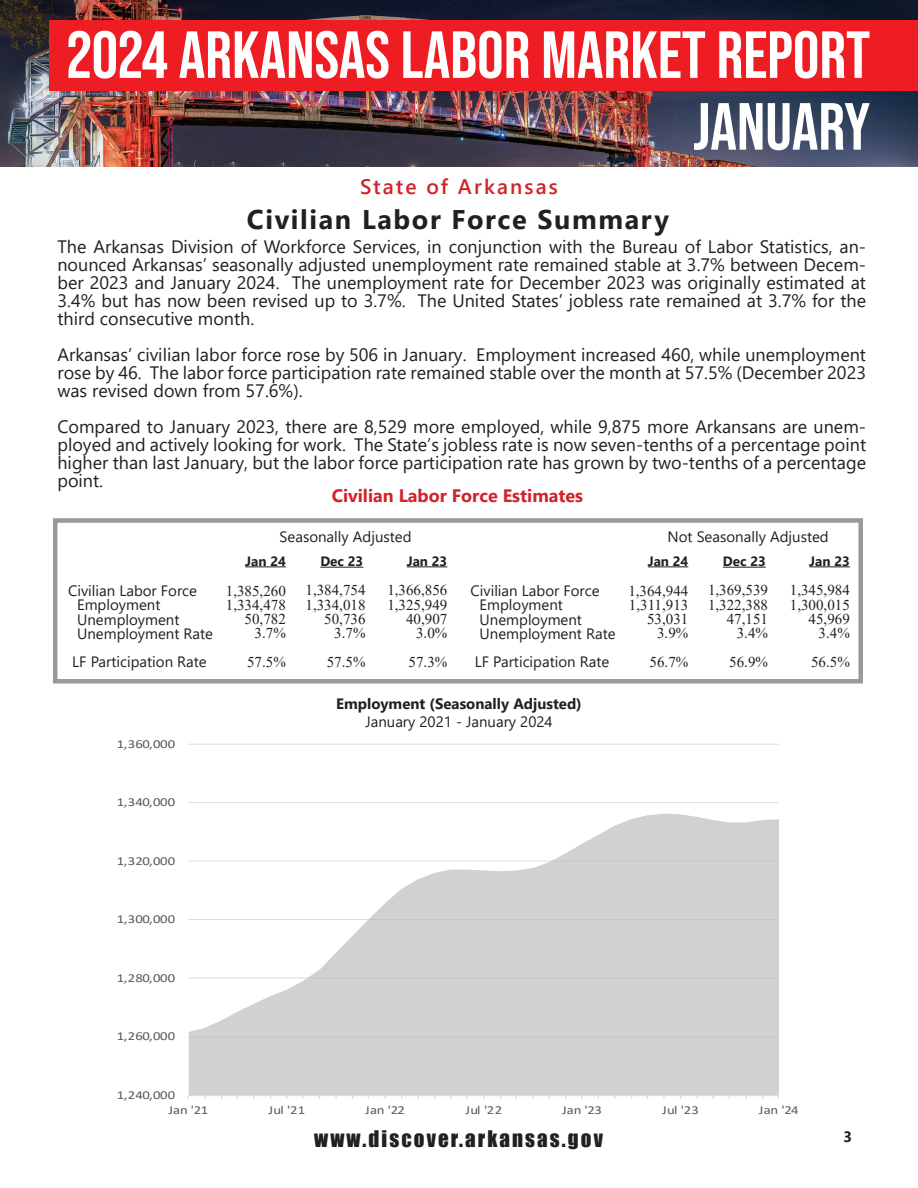
<style>
.page{position:relative;width:918px;height:1188px;background:#fff}
.page>*{position:absolute;margin:0;border:0;box-sizing:border-box;transform-origin:0 0}
.t1{font:700 66.45px/71.7px "Bebas Neue Pro";color:#fff;text-align:right}
.t2{font:700 27px "Segoe UI";letter-spacing:.06em;color:#231f20}
.t3{font:21px "Impact";letter-spacing:.1em;color:#231f20}
.t4{font:600 21px "Segoe UI";letter-spacing:.1em;color:#d1232a}
.t5{font:18px/18px "Segoe UI";color:#231f20;text-align:justify}
.t6{font:700 18px "Segoe UI";color:#d1232a}
.t7{font:15px/14.2px "Segoe UI";color:#231f20}
.t8{font:15px/14.2px "Times New Roman";color:#231f20;text-align:right}
.t9{font:700 15px "Segoe UI";color:#231f20}
.t10{font:700 13.5px "Segoe UI";color:#231f20}
.t11{font:12.15px "Calibri";letter-spacing:-.01em;color:#595959;scale:1.21 1}
</style>
<div class="page">
<div style="left:53px;top:518px;width:810px;height:165px;border:4px solid #9a999a"></div>
<hr style="left:407px;top:566px;width:40px;height:1px;background:#231f20">
<hr style="left:245px;top:566px;width:41px;height:1px;background:#231f20">
<hr style="left:320px;top:567px;width:43px;height:1px;background:#231f20">
<hr style="left:809px;top:566px;width:41px;height:1px;background:#231f20">
<hr style="left:648px;top:566px;width:40px;height:1px;background:#231f20">
<hr style="left:723px;top:567px;width:43px;height:1px;background:#231f20">
<img style="left:0;top:0;width:918px;height:166px">
<div style="left:50px;top:20px;width:868px;height:71px;background:#ee1d23"></div>
<hr style="left:188px;top:1037px;width:590px;height:1px;background:#dad9d8">
<hr style="left:188px;top:978px;width:590px;height:1px;background:#dad9d8">
<hr style="left:188px;top:919px;width:590px;height:1px;background:#dad9d8">
<hr style="left:188px;top:861px;width:590px;height:1px;background:#dad9d8">
<hr style="left:188px;top:802px;width:590px;height:1px;background:#dad9d8">
<hr style="left:188px;top:744px;width:590px;height:1px;background:#dad9d8">
<svg style="left:189px;top:814px;width:590px;height:281px;fill:#d2d1d1"></svg>
<hr style="left:188px;top:1095px;width:590px;height:1px;background:#dad9d8">
<h1 class="t1" style="left:67px;top:18px;width:805px">2024 ARKANSAS LABOR MARKET REPORT<br>JANUARY</h1>
<p class="t4" style="left:360px;top:167px;width:199px">State of Arkansas</p>
<h2 class="t2" style="left:247px;top:194px;width:423px">Civilian Labor Force Summary</h2>
<p class="t5" style="left:57px;top:236px;width:810px">The Arkansas Division of Workforce Services, in conjunction with the Bureau of Labor Statistics, an&shy;nounced Arkansas’ seasonally adjusted unemployment rate remained stable at 3.7% between Decem&shy;ber 2023 and January 2024. The unemployment rate for December 2023 was originally estimated at 3.4% but has now been revised up to 3.7%. The United States’ jobless rate remained at 3.7% for the third consecutive month.</p>
<p class="t5" style="left:57px;top:344px;width:810px">Arkansas’ civilian labor force rose by 506 in January. Employment increased 460, while unemployment rose by 46. The labor force participation rate remained stable over the month at 57.5% (December 2023 was revised down from 57.6%).</p>
<p class="t5" style="left:57px;top:416px;width:810px">Compared to January 2023, there are 8,529 more employed, while 9,875 more Arkansans are unem&shy;ployed and actively looking for work. The State’s jobless rate is now seven-tenths of a percentage point higher than last January, but the labor force participation rate has grown by two-tenths of a percentage point.</p>
<p class="t6" style="left:332px;top:479px;width:253px">Civilian Labor Force Estimates</p>
<p class="t7" style="left:280px;top:528px;width:134px">Seasonally Adjusted</p>
<p class="t7" style="left:667px;top:528px;width:163px">Not Seasonally Adjusted</p>
<p class="t7" style="left:77px;top:582px;width:138px;text-indent:-9px">Civilian Labor Force<br>Employment<br>Unemployment<br>Unemployment Rate</p>
<p class="t7" style="left:72px;top:654px;width:136px">LF Participation Rate</p>
<p class="t11" style="left:117px;top:735px;width:50px">1,360,000</p>
<p class="t10" style="left:245px;top:548px;width:42px">Jan 24</p>
<p class="t10" style="left:320px;top:548px;width:44px">Dec 23</p>
<p class="t10" style="left:407px;top:548px;width:42px">Jan 23</p>
<p class="t8" style="left:226px;top:583px;width:61px">1,385,260<br>1,334,478<br>50,782<br>3.7%</p>
<p class="t8" style="left:247px;top:654px;width:40px">57.5%</p>
<p class="t8" style="left:306px;top:583px;width:62px">1,384,754<br>1,334,018<br>50,736<br>3.7%</p>
<p class="t8" style="left:327px;top:654px;width:40px">57.5%</p>
<p class="t8" style="left:387px;top:583px;width:61px">1,366,856<br>1,325,949<br>40,907<br>3.0%</p>
<p class="t8" style="left:409px;top:654px;width:40px">57.3%</p>
<p class="t7" style="left:480px;top:582px;width:138px;text-indent:-9px">Civilian Labor Force<br>Employment<br>Unemployment<br>Unemployment Rate</p>
<p class="t7" style="left:475px;top:654px;width:136px">LF Participation Rate</p>
<p class="t9" style="left:336px;top:690px;width:247px">Employment (Seasonally Adjusted)</p>
<p class="t7" style="left:365px;top:713px;width:189px">January 2021 - January 2024</p>
<p class="t10" style="left:648px;top:548px;width:42px">Jan 24</p>
<p class="t10" style="left:723px;top:548px;width:44px">Dec 23</p>
<p class="t10" style="left:809px;top:548px;width:42px">Jan 23</p>
<p class="t8" style="left:628px;top:583px;width:61px">1,364,944<br>1,311,913<br>53,031<br>3.9%</p>
<p class="t8" style="left:650px;top:654px;width:40px">56.7%</p>
<p class="t8" style="left:708px;top:583px;width:62px">1,369,539<br>1,322,388<br>47,151<br>3.4%</p>
<p class="t8" style="left:729px;top:654px;width:40px">56.9%</p>
<p class="t8" style="left:790px;top:583px;width:62px">1,345,984<br>1,300,015<br>45,969<br>3.4%</p>
<p class="t8" style="left:811px;top:654px;width:40px">56.5%</p>
<p class="t11" style="left:117px;top:794px;width:50px">1,340,000</p>
<p class="t11" style="left:117px;top:852px;width:50px">1,320,000</p>
<p class="t11" style="left:117px;top:911px;width:50px">1,300,000</p>
<p class="t11" style="left:117px;top:969px;width:50px">1,280,000</p>
<p class="t11" style="left:117px;top:1028px;width:50px">1,260,000</p>
<p class="t11" style="left:117px;top:1086px;width:50px">1,240,000</p>
<p class="t11" style="left:168px;top:1102px;width:34px">Jan '21</p>
<p class="t11" style="left:269px;top:1102px;width:32px">Jul '21</p>
<p class="t11" style="left:365px;top:1102px;width:34px">Jan '22</p>
<p class="t11" style="left:465px;top:1102px;width:32px">Jul '22</p>
<p class="t11" style="left:562px;top:1102px;width:34px">Jan '23</p>
<p class="t11" style="left:662px;top:1102px;width:32px">Jul '23</p>
<p class="t11" style="left:759px;top:1102px;width:34px">Jan '24</p>
<p class="t3" style="left:314px;top:1123px;width:290px">www.discover.arkansas.gov</p>
<p class="t9" style="left:844px;top:1122px;width:10px">3</p>
</div>
